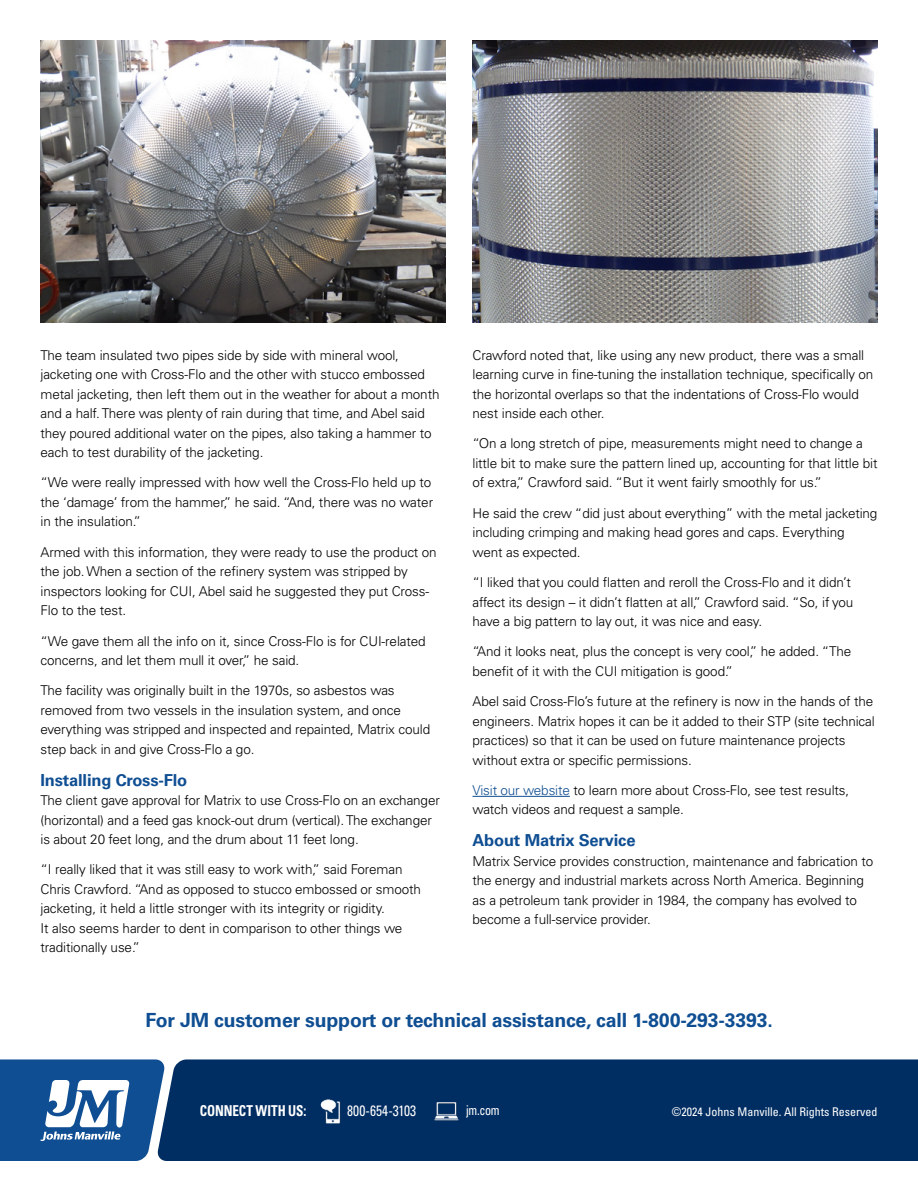
<style>
.page{position:relative;width:918px;height:1188px;background:#fff}
.page>*{position:absolute;margin:0;border:0;box-sizing:border-box;transform-origin:0 0}
.t1{font:700 19.5px "Univers LT Pro 65";letter-spacing:-.01em;color:#0f4e92}
.t2{font:700 16.5px "Univers LT Pro 65";letter-spacing:-.01em;color:#0f4e92}
.t3{font:700 condensed 15px "Univers LT Pro";letter-spacing:-.005em;color:#fff;scale:.88 1}
.t4{font:condensed 15px "Univers LT Pro";letter-spacing:.01em;color:#fff;scale:.9 1}
.t5{font:300 13.5px/19.5px "Univers LT Pro 45";letter-spacing:-.01em;color:#000}
.t6{font:condensed 13.5px "Univers LT Pro";color:#fff;scale:.9 1}
.t7{font:condensed 12px "Univers LT Pro";color:#fff}
.s1{color:#0f4e92}
</style>
<div class="page">
<div style="left:166px;top:1059px;width:752px;height:102px;background:#002d62"></div>
<hr style="left:472px;top:796px;width:98px;height:1px;background:#0f4e92">
<img style="left:40px;top:40px;width:406px;height:283px">
<img style="left:472px;top:40px;width:406px;height:283px">
<svg style="left:0;top:1059px;width:166px;height:102px"></svg>
<img style="left:315px;top:1099px;width:32px;height:24px">
<img style="left:431px;top:1100px;width:30px;height:23px">
<p class="t5" style="left:40px;top:345px;width:401px">The team insulated two pipes side by side with mineral wool, jacketing one with Cross-Flo and the other with stucco embossed metal jacketing, then left them out in the weather for about a month and a half. There was plenty of rain during that time, and Abel said they poured additional water on the pipes, also taking a hammer to each to test durability of the jacketing.</p>
<p class="t5" style="left:40px;top:473px;width:394px">“We were really impressed with how well the Cross-Flo held up to the ‘damage’ from the hammer,” he said. “And, there was no water in the insulation.”</p>
<p class="t5" style="left:40px;top:542px;width:398px">Armed with this information, they were ready to use the product on the job. When a section of the refinery system was stripped by inspectors looking for CUI, Abel said he suggested they put Cross-Flo to the test.</p>
<p class="t5" style="left:40px;top:631px;width:387px">“We gave them all the info on it, since Cross-Flo is for CUI-related concerns, and let them mull it over,” he said.</p>
<p class="t5" style="left:40px;top:680px;width:391px">The facility was originally built in the 1970s, so asbestos was removed from two vessels in the insulation system, and once everything was stripped and inspected and repainted, Matrix could step back in and give Cross-Flo a go.</p>
<p class="t2" style="left:40px;top:768px;width:148px">Installing Cross-Flo</p>
<p class="t5" style="left:40px;top:790px;width:401px">The client gave approval for Matrix to use Cross-Flo on an exchanger (horizontal) and a feed gas knock-out drum (vertical). The exchanger is about 20 feet long, and the drum about 11 feet long.</p>
<p class="t5" style="left:40px;top:860px;width:382px">“I really liked that it was still easy to work with,” said Foreman Chris Crawford. “And as opposed to stucco embossed or smooth jacketing, it held a little stronger with its integrity or rigidity.<br>It also seems harder to dent in comparison to other things we traditionally use.”</p>
<p class="t5" style="left:472px;top:345px;width:402px">Crawford noted that, like using any new product, there was a small learning curve in fine-tuning the installation technique, specifically on the horizontal overlaps so that the indentations of Cross-Flo would nest inside each other.</p>
<p class="t5" style="left:472px;top:434px;width:407px">“On a long stretch of pipe, measurements might need to change a little bit to make sure the pattern lined up, accounting for that little bit of extra,” Crawford said. “But it went fairly smoothly for us.”</p>
<p class="t5" style="left:472px;top:503px;width:407px">He said the crew “did just about everything” with the metal jacketing including crimping and making head gores and caps. Everything went as expected.</p>
<p class="t5" style="left:472px;top:572px;width:382px">“I liked that you could flatten and reroll the Cross-Flo and it didn’t affect its design – it didn’t flatten at all,” Crawford said. “So, if you have a big pattern to lay out, it was nice and easy.</p>
<p class="t5" style="left:472px;top:641px;width:380px">“And it looks neat, plus the concept is very cool,” he added. “The benefit of it with the CUI mitigation is good.”</p>
<p class="t5" style="left:472px;top:691px;width:404px">Abel said Cross-Flo’s future at the refinery is now in the hands of the engineers. Matrix hopes it can be it added to their STP (site technical practices) so that it can be used on future maintenance projects without extra or specific permissions.</p>
<p class="t5" style="left:472px;top:780px;width:378px"><span class="s1">Visit our website</span> to learn more about Cross-Flo, see test results, watch videos and request a sample.</p>
<p class="t2" style="left:472px;top:829px;width:165px">About Matrix Service</p>
<p class="t5" style="left:472px;top:851px;width:402px">Matrix Service provides construction, maintenance and fabrication to the energy and industrial markets across North America. Beginning as a petroleum tank provider in 1984, the company has evolved to become a full-service provider.</p>
<h1 class="t1" style="left:146px;top:1006px;width:629px">For JM customer support or technical assistance, call 1-800-293-3393.</h1>
<p class="t3" style="left:200px;top:1101px;width:123px">CONNECT WITH US:</p>
<p class="t4" style="left:347px;top:1101px;width:78px">800-654-3103</p>
<p class="t6" style="left:466px;top:1102px;width:39px">jm.com</p>
<p class="t7" style="left:672px;top:1105px;width:207px">©2024 Johns Manville. All Rights Reserved</p>
</div>
